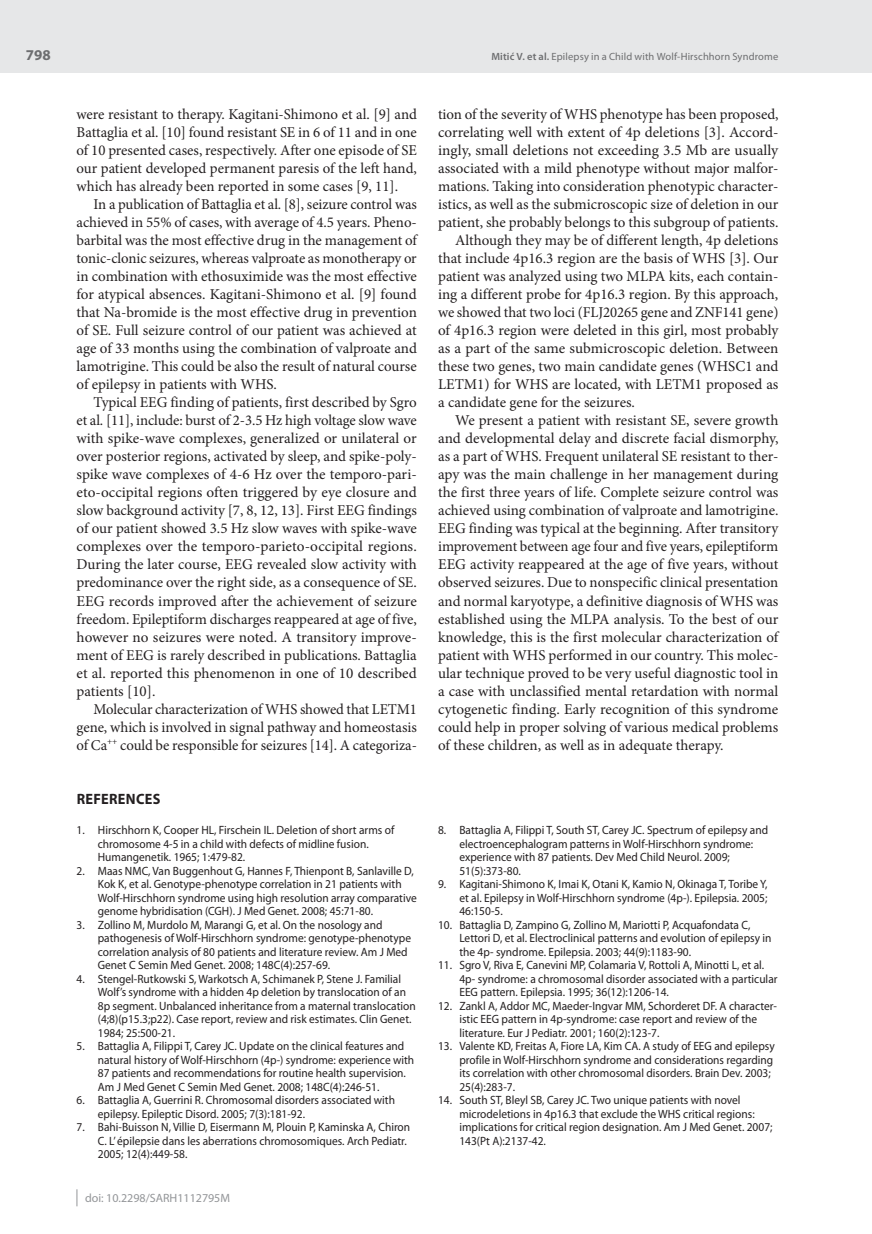
<style>
.page{position:relative;width:872px;height:1234px;background:#fff}
.page>*{position:absolute;margin:0;border:0;box-sizing:border-box;transform-origin:0 0}
.t1{font:15px/18px "Minion Pro";color:#231f20;text-align:justify}
.t2{font:700 15px "Myriad Pro";letter-spacing:.025em;color:#231f20;scale:.95 1}
.t3{font:700 15px "Myriad Pro";color:#6d6e70}
.t4{font:12px/13.5px "Myriad Pro";color:#231f20;scale:.95 1}
.t5{font:12px "Myriad Pro";color:#939598}
.t6{font:10.5px "Myriad Pro";letter-spacing:.015em;color:#6d6e70}
.s1{font-weight:600}
</style>
<div class="page">
<div style="left:0;top:0;width:872px;height:72px;background:#e6e7e8"></div>
<svg style="left:77px;top:1189px;width:1px;height:16px"></svg>
<p class="t3" style="left:26px;top:49px;width:26px">798</p>
<p class="t1" style="left:77px;top:107px;width:342px">were resistant to therapy. Kagitani-Shimono et al. [9] and Battaglia et al. [10] found resistant SE in 6 of 11 and in one of 10 presented cases, respectively. After one episode of SE our patient developed permanent paresis of the left hand, which has already been reported in some cases [9, 11].</p>
<p class="t1" style="left:77px;top:197px;width:342px;text-indent:17px">In a publication of Battaglia et al. [8], seizure control was achieved in 55% of cases, with average of 4.5 years. Pheno&shy;barbital was the most effective drug in the management of tonic-clonic seizures, whereas valproate as monotherapy or in combination with ethosuximide was the most effective for atypical absences. Kagitani-Shimono et al. [9] found that Na-bromide is the most effective drug in prevention of SE. Full seizure control of our patient was achieved at age of 33 months using the combination of valproate and lamotrigine. This could be also the result of natural course of epilepsy in patients with WHS.</p>
<p class="t1" style="left:77px;top:395px;width:342px;text-indent:17px">Typical EEG finding of patients, first described by Sgro et al. [11], include: burst of 2-3.5 Hz high voltage slow wave with spike-wave complexes, generalized or unilateral or over posterior regions, activated by sleep, and spike-poly&shy;spike wave complexes of 4-6 Hz over the temporo-pari&shy;eto-occipital regions often triggered by eye closure and slow background activity [7, 8, 12, 13]. First EEG findings of our patient showed 3.5 Hz slow waves with spike-wave complexes over the temporo-parieto-occipital regions.<br>During the later course, EEG revealed slow activity with predominance over the right side, as a consequence of SE.<br>EEG records improved after the achievement of seizure freedom. Epileptiform discharges reappeared at age of five, however no seizures were noted. A transitory improve&shy;ment of EEG is rarely described in publications. Battaglia et al. reported this phenomenon in one of 10 described patients [10].</p>
<p class="t1" style="left:77px;top:701px;width:342px;text-indent:17px">Molecular characterization of WHS showed that LETM1 gene, which is involved in signal pathway and homeostasis of Ca<sup>++</sup> could be responsible for seizures [14]. A categoriza-</p>
<p class="t2" style="left:77px;top:792px;width:90px">REFERENCES</p>
<p class="t4" style="left:98px;top:824px;width:314px;text-indent:-21px">1. Hirschhorn K, Cooper HL, Firschein IL. Deletion of short arms of chromosome 4-5 in a child with defects of midline fusion.<br>Humangenetik. 1965; 1:479-82.</p>
<p class="t4" style="left:98px;top:865px;width:337px;text-indent:-21px">2. Maas NMC, Van Buggenhout G, Hannes F, Thienpont B, Sanlaville D, Kok K, et al. Genotype-phenotype correlation in 21 patients with Wolf-Hirschhorn syndrome using high resolution array comparative genome hybridisation (CGH). J Med Genet. 2008; 45:71-80.</p>
<p class="t4" style="left:98px;top:919px;width:331px;text-indent:-21px">3. Zollino M, Murdolo M, Marangi G, et al. On the nosology and pathogenesis of Wolf-Hirschhorn syndrome: genotype-phenotype correlation analysis of 80 patients and literature review. Am J Med Genet C Semin Med Genet. 2008; 148C(4):257-69.</p>
<p class="t4" style="left:98px;top:973px;width:336px;text-indent:-21px">4. Stengel-Rutkowski S, Warkotsch A, Schimanek P, Stene J. Familial Wolf’s syndrome with a hidden 4p deletion by translocation of an 8p segment. Unbalanced inheritance from a maternal translocation (4;8)(p15.3;p22). Case report, review and risk estimates. Clin Genet.<br>1984; 25:500-21.</p>
<p class="t4" style="left:98px;top:1040px;width:335px;text-indent:-21px">5. Battaglia A, Filippi T, Carey JC. Update on the clinical features and natural history of Wolf-Hirschhorn (4p-) syndrome: experience with 87 patients and recommendations for routine health supervision.<br>Am J Med Genet C Semin Med Genet. 2008; 148C(4):246-51.</p>
<p class="t4" style="left:98px;top:1094px;width:314px;text-indent:-21px">6. Battaglia A, Guerrini R. Chromosomal disorders associated with epilepsy. Epileptic Disord. 2005; 7(3):181-92.</p>
<p class="t4" style="left:98px;top:1121px;width:330px;text-indent:-21px">7. Bahi-Buisson N, Villie D, Eisermann M, Plouin P, Kaminska A, Chiron<br>C. L’ épilepsie dans les aberrations chromosomiques. Arch Pediatr.<br>2005; 12(4):449-58.</p>
<p class="t5" style="left:85px;top:1192px;width:147px">doi: 10.2298/SARH1112795M</p>
<p class="t6" style="left:491px;top:52px;width:288px"><span class="s1">Mitić V. et al.</span> Epilepsy in a Child with Wolf-Hirschhorn Syndrome</p>
<p class="t1" style="left:438px;top:107px;width:342px">tion of the severity of WHS phenotype has been proposed,</p>
<p class="t1" style="left:438px;top:125px;width:342px">correlating well with extent of 4p deletions [3]. Accord-</p>
<p class="t1" style="left:438px;top:143px;width:342px">ingly, small deletions not exceeding 3.5 Mb are usually</p>
<p class="t1" style="left:438px;top:161px;width:342px">associated with a mild phenotype without major malfor-</p>
<p class="t1" style="left:438px;top:179px;width:342px">mations. Taking into consideration phenotypic character-</p>
<p class="t1" style="left:438px;top:197px;width:342px">istics, as well as the submicroscopic size of deletion in our</p>
<p class="t1" style="left:438px;top:215px;width:342px">patient, she probably belongs to this subgroup of patients.</p>
<p class="t1" style="left:455px;top:233px;width:325px">Although they may be of different length, 4p deletions</p>
<p class="t1" style="left:438px;top:251px;width:342px">that include 4p16.3 region are the basis of WHS [3]. Our</p>
<p class="t1" style="left:438px;top:269px;width:342px">patient was analyzed using two MLPA kits, each contain-</p>
<p class="t1" style="left:438px;top:287px;width:342px">ing a different probe for 4p16.3 region. By this approach,</p>
<p class="t1" style="left:438px;top:305px;width:342px">we showed that two loci (FLJ20265 gene and ZNF141 gene)</p>
<p class="t1" style="left:438px;top:323px;width:342px">of 4p16.3 region were deleted in this girl, most probably</p>
<p class="t1" style="left:438px;top:341px;width:342px">as a part of the same submicroscopic deletion. Between</p>
<p class="t1" style="left:438px;top:359px;width:342px">these two genes, two main candidate genes (WHSC1 and</p>
<p class="t1" style="left:438px;top:377px;width:342px">LETM1) for WHS are located, with LETM1 proposed as</p>
<p class="t1" style="left:438px;top:395px;width:198px">a candidate gene for the seizures.</p>
<p class="t1" style="left:455px;top:413px;width:325px">We present a patient with resistant SE, severe growth</p>
<p class="t1" style="left:438px;top:431px;width:342px">and developmental delay and discrete facial dismorphy,</p>
<p class="t1" style="left:438px;top:449px;width:342px">as a part of WHS. Frequent unilateral SE resistant to ther-</p>
<p class="t1" style="left:438px;top:467px;width:342px">apy was the main challenge in her management during</p>
<p class="t1" style="left:438px;top:485px;width:342px">the first three years of life. Complete seizure control was</p>
<p class="t1" style="left:438px;top:503px;width:342px">achieved using combination of valproate and lamotrigine.</p>
<p class="t1" style="left:438px;top:521px;width:342px">EEG finding was typical at the beginning. After transitory</p>
<p class="t1" style="left:438px;top:539px;width:342px">improvement between age four and five years, epileptiform</p>
<p class="t1" style="left:438px;top:557px;width:342px">EEG activity reappeared at the age of five years, without</p>
<p class="t1" style="left:438px;top:575px;width:342px">observed seizures. Due to nonspecific clinical presentation</p>
<p class="t1" style="left:438px;top:593px;width:342px">and normal karyotype, a definitive diagnosis of WHS was</p>
<p class="t1" style="left:438px;top:611px;width:342px">established using the MLPA analysis. To the best of our</p>
<p class="t1" style="left:438px;top:629px;width:342px">knowledge, this is the first molecular characterization of</p>
<p class="t1" style="left:438px;top:647px;width:342px">patient with WHS performed in our country. This molec-</p>
<p class="t1" style="left:438px;top:665px;width:342px">ular technique proved to be very useful diagnostic tool in</p>
<p class="t1" style="left:438px;top:683px;width:342px">a case with unclassified mental retardation with normal</p>
<p class="t1" style="left:438px;top:701px;width:342px">cytogenetic finding. Early recognition of this syndrome</p>
<p class="t1" style="left:438px;top:719px;width:342px">could help in proper solving of various medical problems</p>
<p class="t1" style="left:438px;top:737px;width:287px">of these children, as well as in adequate therapy.</p>
<p class="t4" style="left:459px;top:824px;width:326px;text-indent:-21px">8. Battaglia A, Filippi T, South ST, Carey JC. Spectrum of epilepsy and electroencephalogram patterns in Wolf-Hirschhorn syndrome: experience with 87 patients. Dev Med Child Neurol. 2009; 51(5):373-80.</p>
<p class="t4" style="left:459px;top:878px;width:326px;text-align:justify;text-indent:-21px">9. Kagitani-Shimono K, Imai K, Otani K, Kamio N, Okinaga T, Toribe Y, et al. Epilepsy in Wolf-Hirschhorn syndrome (4p-). Epilepsia. 2005; 46:150-5.</p>
<p class="t4" style="left:459px;top:919px;width:330px;text-indent:-21px">10. Battaglia D, Zampino G, Zollino M, Mariotti P, Acquafondata C,<br>Lettori D, et al. Electroclinical patterns and evolution of epilepsy in the 4p- syndrome. Epilepsia. 2003; 44(9):1183-90.</p>
<p class="t4" style="left:459px;top:959px;width:336px;text-indent:-21px">11. Sgro V, Riva E, Canevini MP, Colamaria V, Rottoli A, Minotti L, et al.<br>4p- syndrome: a chromosomal disorder associated with a particular<br>EEG pattern. Epilepsia. 1995; 36(12):1206-14.</p>
<p class="t4" style="left:459px;top:1000px;width:336px;text-indent:-21px">12. Zankl A, Addor MC, Maeder-Ingvar MM, Schorderet DF. A character&shy;istic EEG pattern in 4p-syndrome: case report and review of the literature. Eur J Pediatr. 2001; 160(2):123-7.</p>
<p class="t4" style="left:459px;top:1040px;width:333px;text-indent:-21px">13. Valente KD, Freitas A, Fiore LA, Kim CA. A study of EEG and epilepsy profile in Wolf-Hirschhorn syndrome and considerations regarding its correlation with other chromosomal disorders. Brain Dev. 2003; 25(4):283-7.</p>
<p class="t4" style="left:459px;top:1094px;width:331px;text-indent:-21px">14. South ST, Bleyl SB, Carey JC. Two unique patients with novel microdeletions in 4p16.3 that exclude the WHS critical regions: implications for critical region designation. Am J Med Genet. 2007; 143(Pt A):2137-42.</p>
</div>
